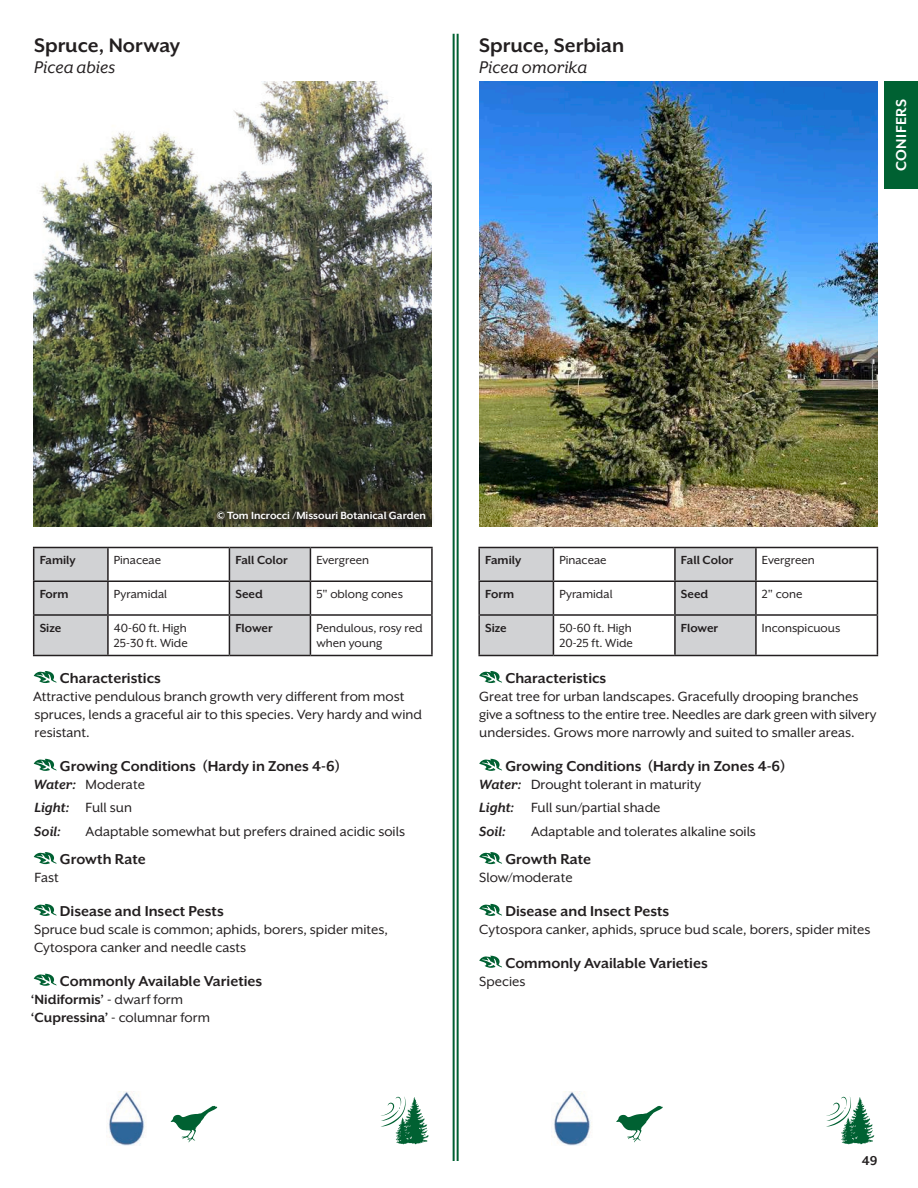
<style>
.page{position:relative;width:918px;height:1188px;background:#fff}
.page>*{position:absolute;margin:0;border:0;box-sizing:border-box;transform-origin:0 0}
.t1{font:700 22.5px "Mr Eaves XL San OT";color:#231f20}
.t2{font:italic 19.5px "Mr Eaves XL San OT";color:#231f20}
.t3{font:700 16.5px "Mr Eaves XL San OT";color:#231f20}
.t4{font:700 16.5px "Mr Eaves XL San OT";letter-spacing:.025em;color:#fff}
.t5{font:15.3px/18px "Mr Eaves XL San OT";color:#231f20}
.t6{font:700 15.3px/18px "Mr Eaves XL San OT";color:#231f20}
.t7{font:italic 700 15.3px/23.4px "Mr Eaves XL San OT";color:#231f20}
.t8{font:700 14.7px "Mr Eaves XL San OT";color:#231f20}
.t9{font:13.5px/15px "Mr Eaves XL San OT";color:#231f20}
.t10{font:700 13.5px "Mr Eaves XL San OT";color:#231f20}
.t11{font:700 12px "Mr Eaves XL San OT";color:#fff}
.s1{font-weight:400;font-style:normal}
.s2{font-weight:400}
.s3{font-weight:700;font-style:italic}
</style>
<div class="page">
<div style="left:884px;top:81px;width:34px;height:108px;background:#006132"></div>
<hr style="left:457px;top:34px;width:2px;height:1127px;background:#006132">
<hr style="left:453px;top:34px;width:2px;height:1127px;background:#006132">
<svg style="left:34px;top:671px;width:23px;height:12px"></svg>
<svg style="left:34px;top:759px;width:23px;height:12px"></svg>
<svg style="left:34px;top:852px;width:23px;height:12px"></svg>
<svg style="left:34px;top:904px;width:23px;height:12px"></svg>
<svg style="left:34px;top:974px;width:23px;height:12px"></svg>
<svg style="left:34px;top:548px;width:276px;height:107px"></svg>
<hr style="left:33px;top:547px;width:75px;height:1px;background:#231f20">
<hr style="left:33px;top:548px;width:1px;height:32px;background:#231f20">
<hr style="left:108px;top:547px;width:121px;height:1px;background:#231f20">
<hr style="left:107px;top:548px;width:2px;height:32px;background:#231f20">
<hr style="left:229px;top:547px;width:81px;height:1px;background:#231f20">
<hr style="left:229px;top:548px;width:1px;height:32px;background:#231f20">
<hr style="left:310px;top:547px;width:123px;height:1px;background:#231f20">
<hr style="left:310px;top:548px;width:1px;height:32px;background:#231f20">
<hr style="left:431px;top:548px;width:2px;height:32px;background:#231f20">
<hr style="left:33px;top:580px;width:75px;height:2px;background:#231f20">
<hr style="left:33px;top:582px;width:1px;height:32px;background:#231f20">
<hr style="left:108px;top:580px;width:121px;height:2px;background:#231f20">
<hr style="left:107px;top:582px;width:2px;height:32px;background:#231f20">
<hr style="left:229px;top:580px;width:81px;height:2px;background:#231f20">
<hr style="left:229px;top:582px;width:1px;height:32px;background:#231f20">
<hr style="left:310px;top:580px;width:123px;height:2px;background:#231f20">
<hr style="left:310px;top:582px;width:1px;height:32px;background:#231f20">
<hr style="left:431px;top:582px;width:2px;height:32px;background:#231f20">
<hr style="left:33px;top:614px;width:75px;height:2px;background:#231f20">
<hr style="left:33px;top:616px;width:1px;height:39px;background:#231f20">
<hr style="left:108px;top:614px;width:121px;height:2px;background:#231f20">
<hr style="left:107px;top:616px;width:2px;height:39px;background:#231f20">
<hr style="left:229px;top:614px;width:81px;height:2px;background:#231f20">
<hr style="left:229px;top:616px;width:1px;height:39px;background:#231f20">
<hr style="left:310px;top:614px;width:123px;height:2px;background:#231f20">
<hr style="left:310px;top:616px;width:1px;height:39px;background:#231f20">
<hr style="left:431px;top:616px;width:2px;height:39px;background:#231f20">
<hr style="left:33px;top:655px;width:75px;height:1px;background:#231f20">
<hr style="left:108px;top:655px;width:121px;height:1px;background:#231f20">
<hr style="left:229px;top:655px;width:81px;height:1px;background:#231f20">
<hr style="left:310px;top:655px;width:123px;height:1px;background:#231f20">
<img style="left:106px;top:1091px;width:40px;height:54px">
<svg style="left:171px;top:1106px;width:46px;height:36px"></svg>
<svg style="left:381px;top:1097px;width:48px;height:47px"></svg>
<img style="left:34px;top:81px;width:398px;height:445px">
<svg style="left:207px;top:502px;width:226px;height:26px;background:#3d3c2e"></svg>
<svg style="left:479px;top:671px;width:23px;height:12px"></svg>
<svg style="left:479px;top:759px;width:23px;height:12px"></svg>
<svg style="left:479px;top:852px;width:23px;height:12px"></svg>
<svg style="left:479px;top:904px;width:23px;height:12px"></svg>
<svg style="left:479px;top:956px;width:23px;height:12px"></svg>
<svg style="left:480px;top:548px;width:275px;height:107px"></svg>
<hr style="left:478px;top:547px;width:75px;height:1px;background:#231f20">
<hr style="left:478px;top:548px;width:2px;height:32px;background:#231f20">
<hr style="left:553px;top:547px;width:122px;height:1px;background:#231f20">
<hr style="left:553px;top:548px;width:1px;height:32px;background:#231f20">
<hr style="left:675px;top:547px;width:81px;height:1px;background:#231f20">
<hr style="left:674px;top:548px;width:2px;height:32px;background:#231f20">
<hr style="left:756px;top:547px;width:122px;height:1px;background:#231f20">
<hr style="left:755px;top:548px;width:2px;height:32px;background:#231f20">
<hr style="left:877px;top:548px;width:1px;height:32px;background:#231f20">
<hr style="left:478px;top:580px;width:75px;height:2px;background:#231f20">
<hr style="left:478px;top:582px;width:2px;height:32px;background:#231f20">
<hr style="left:553px;top:580px;width:122px;height:2px;background:#231f20">
<hr style="left:553px;top:582px;width:1px;height:32px;background:#231f20">
<hr style="left:675px;top:580px;width:81px;height:2px;background:#231f20">
<hr style="left:674px;top:582px;width:2px;height:32px;background:#231f20">
<hr style="left:756px;top:580px;width:122px;height:2px;background:#231f20">
<hr style="left:755px;top:582px;width:2px;height:32px;background:#231f20">
<hr style="left:877px;top:582px;width:1px;height:32px;background:#231f20">
<hr style="left:478px;top:614px;width:75px;height:2px;background:#231f20">
<hr style="left:478px;top:616px;width:2px;height:39px;background:#231f20">
<hr style="left:553px;top:614px;width:122px;height:2px;background:#231f20">
<hr style="left:553px;top:616px;width:1px;height:39px;background:#231f20">
<hr style="left:675px;top:614px;width:81px;height:2px;background:#231f20">
<hr style="left:674px;top:616px;width:2px;height:39px;background:#231f20">
<hr style="left:756px;top:614px;width:122px;height:2px;background:#231f20">
<hr style="left:755px;top:616px;width:2px;height:39px;background:#231f20">
<hr style="left:877px;top:616px;width:1px;height:39px;background:#231f20">
<hr style="left:478px;top:655px;width:75px;height:1px;background:#231f20">
<hr style="left:553px;top:655px;width:122px;height:1px;background:#231f20">
<hr style="left:675px;top:655px;width:81px;height:1px;background:#231f20">
<hr style="left:756px;top:655px;width:122px;height:1px;background:#231f20">
<img style="left:554px;top:1091px;width:38px;height:54px">
<svg style="left:616px;top:1106px;width:47px;height:36px"></svg>
<svg style="left:826px;top:1097px;width:49px;height:47px"></svg>
<img style="left:479px;top:81px;width:399px;height:445px">
<h1 class="t1" style="left:34px;top:32px;width:148px">Spruce, Norway</h1>
<p class="t2" style="left:34px;top:56px;width:82px">Picea abies</p>
<h1 class="t1" style="left:479px;top:32px;width:147px">Spruce, Serbian</h1>
<p class="t2" style="left:479px;top:56px;width:110px">Picea omorika</p>
<p class="t4" style="left:892px;top:171px;width:73px;rotate:-90deg">CONIFERS</p>
<p class="t11" style="left:217px;top:509px;width:211px">© Tom Incrocci /Missouri Botanical Garden</p>
<p class="t10" style="left:40px;top:553px;width:38px">Family</p>
<p class="t9" style="left:114px;top:553px;width:49px">Pinaceae</p>
<p class="t10" style="left:235px;top:553px;width:54px">Fall Color</p>
<p class="t9" style="left:316px;top:553px;width:54px">Evergreen</p>
<p class="t10" style="left:40px;top:586px;width:30px">Form</p>
<p class="t9" style="left:114px;top:587px;width:55px">Pyramidal</p>
<p class="t10" style="left:235px;top:586px;width:29px">Seed</p>
<p class="t9" style="left:316px;top:587px;width:88px">5" oblong cones</p>
<p class="t10" style="left:40px;top:620px;width:23px">Size</p>
<p class="t9" style="left:114px;top:620px;width:75px">40-60 ft. High<br>25-30 ft. Wide</p>
<p class="t10" style="left:235px;top:620px;width:39px">Flower</p>
<p class="t9" style="left:316px;top:620px;width:108px">Pendulous, rosy red when young</p>
<p class="t3" style="left:60px;top:669px;width:102px">Characteristics</p>
<p class="t5" style="left:33px;top:688px;width:390px">Attractive pendulous branch growth very different from most spruces, lends a graceful air to this species. Very hardy and wind resistant.</p>
<p class="t3" style="left:60px;top:757px;width:282px">Growing Conditions (Hardy in Zones 4-6)</p>
<p class="t7" style="left:34px;top:773px;width:113px">Water: <span class="s1">Moderate<br></span>Light: <span class="s1">Full sun<br></span>Soil:</p>
<p class="t5" style="left:86px;top:822px;width:321px">Adaptable somewhat but prefers drained acidic soils</p>
<p class="t3" style="left:60px;top:850px;width:87px">Growth Rate</p>
<p class="t5" style="left:35px;top:869px;width:26px">Fast</p>
<p class="t3" style="left:60px;top:902px;width:165px">Disease and Insect Pests</p>
<p class="t5" style="left:34px;top:920px;width:356px">Spruce bud scale is common; aphids, borers, spider mites,<br>Cytospora canker and needle casts</p>
<p class="t3" style="left:60px;top:972px;width:204px">Commonly Available Varieties</p>
<p class="t6" style="left:31px;top:990px;width:181px">‘Nidiformis’ <span class="s2">- dwarf form </span>‘Cupressina’ <span class="s2">- columnar form</span></p>
<p class="t10" style="left:485px;top:553px;width:38px">Family</p>
<p class="t9" style="left:559px;top:553px;width:49px">Pinaceae</p>
<p class="t10" style="left:681px;top:553px;width:54px">Fall Color</p>
<p class="t9" style="left:762px;top:553px;width:54px">Evergreen</p>
<p class="t10" style="left:485px;top:586px;width:30px">Form</p>
<p class="t9" style="left:559px;top:587px;width:55px">Pyramidal</p>
<p class="t10" style="left:681px;top:586px;width:29px">Seed</p>
<p class="t9" style="left:762px;top:587px;width:42px">2" cone</p>
<p class="t10" style="left:485px;top:620px;width:23px">Size</p>
<p class="t9" style="left:559px;top:620px;width:75px">50-60 ft. High<br>20-25 ft. Wide</p>
<p class="t10" style="left:681px;top:620px;width:39px">Flower</p>
<p class="t9" style="left:762px;top:620px;width:80px">Inconspicuous</p>
<p class="t3" style="left:505px;top:669px;width:102px">Characteristics</p>
<p class="t5" style="left:479px;top:688px;width:399px">Great tree for urban landscapes. Gracefully drooping branches give a softness to the entire tree. Needles are dark green with silvery undersides. Grows more narrowly and suited to smaller areas.</p>
<p class="t3" style="left:505px;top:757px;width:282px">Growing Conditions (Hardy in Zones 4-6)</p>
<p class="t5" style="left:479px;top:773px;width:223px;line-height:23.4px"><span class="s3">Water:</span> Drought tolerant in maturity<br><span class="s3">Light:</span> Full sun/partial shade<br><span class="s3">Soil:</span></p>
<p class="t5" style="left:531px;top:822px;width:226px">Adaptable and tolerates alkaline soils</p>
<p class="t3" style="left:505px;top:850px;width:87px">Growth Rate</p>
<p class="t5" style="left:479px;top:869px;width:95px">Slow/moderate</p>
<p class="t3" style="left:505px;top:902px;width:165px">Disease and Insect Pests</p>
<p class="t5" style="left:479px;top:920px;width:393px">Cytospora canker, aphids, spruce bud scale, borers, spider mites</p>
<p class="t3" style="left:505px;top:954px;width:204px">Commonly Available Varieties</p>
<p class="t5" style="left:479px;top:972px;width:48px">Species</p>
<p class="t8" style="left:862px;top:1153px;width:17px">49</p>
</div>
